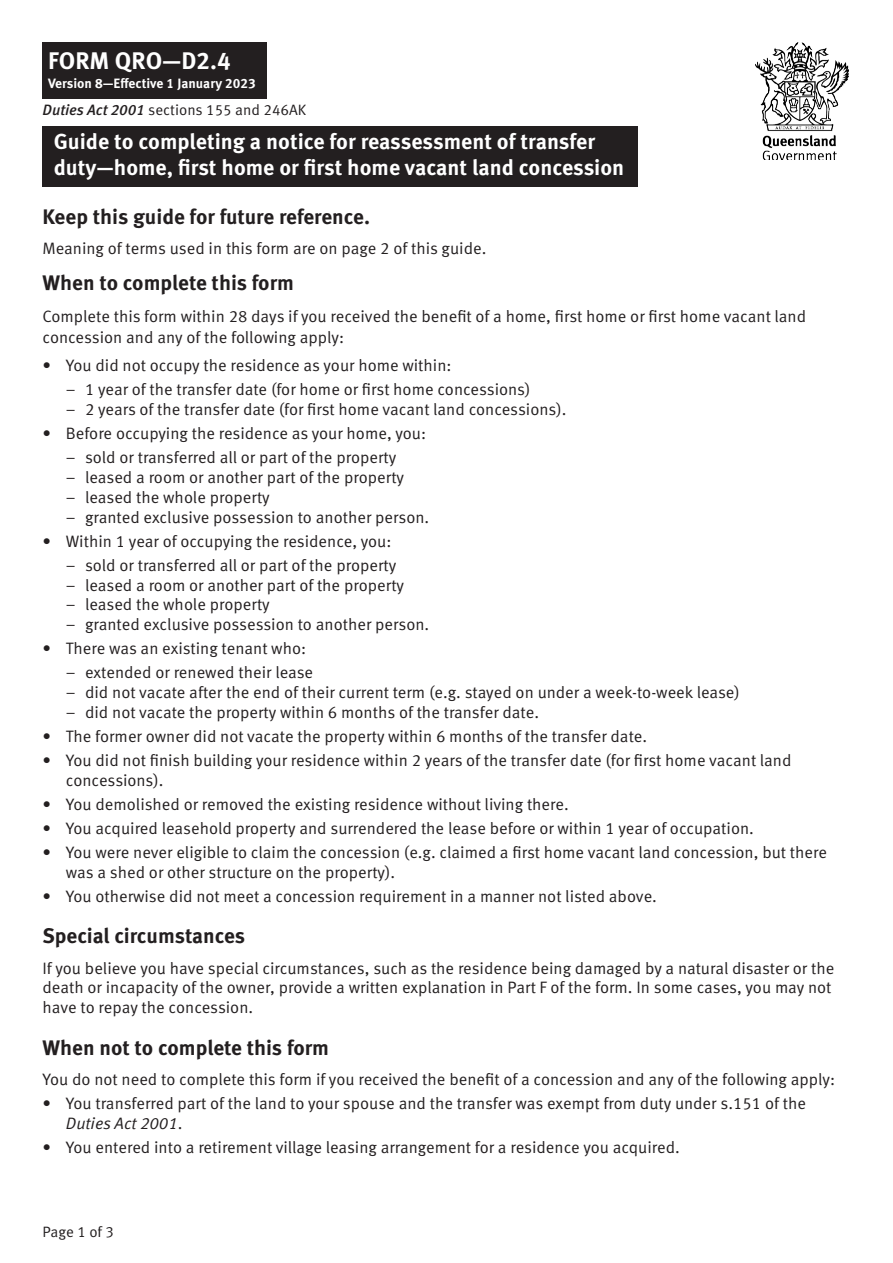
<style>
.page{position:relative;width:893px;height:1263px;background:#fff}
.page>*{position:absolute;margin:0;border:0;box-sizing:border-box;transform-origin:0 0}
.Form_Head{font:700 24px "Meta Pro";color:#fff}
.Heading{font:700 21.75px/26.1px "Meta Pro";color:#fff}
.t1{font:700 21px "Meta Pro";color:#231f20}
.t2{font:16.5px/19.8px "Meta Pro";color:#231f20}
.Italic{font:15px "Meta Pro";color:#231f20}
.Form_text{font:15px "Meta Pro";letter-spacing:-.005em;color:#231f20}
.Form_Head-2{font:700 13.5px "Meta Pro";color:#fff}
.s1{font-weight:500;font-style:italic}
.s2{font-style:italic}
</style>
<div class="page">
<div style="left:43px;top:43px;width:224px;height:56px;background:#231f20"></div>
<div style="left:43px;top:127px;width:595px;height:60px;background:#231f20"></div>
<img style="left:755px;top:43px;width:94px;height:117px">
<p class="Form_Head" style="left:48px;top:46px;width:184px">FORM QRO—D2.4</p>
<p class="Form_Head-2" style="left:48px;top:75px;width:209px">Version 8—Effective 1 January 2023</p>
<p class="Italic" style="left:43px;top:100px;width:265px"><span class="s1">Duties Act 2001</span> sections 155 and 246AK</p>
<p class="Heading" style="left:54px;top:129px;width:572px">Guide to completing a notice for reassessment of transfer duty—home, first home or first home vacant land concession</p>
<p class="t1" style="left:43px;top:203px;width:329px">Keep this guide for future reference.</p>
<p class="t2" style="left:43px;top:239px;width:445px">Meaning of terms used in this form are on page 2 of this guide.</p>
<p class="t1" style="left:43px;top:270px;width:253px">When to complete this form</p>
<p class="t2" style="left:43px;top:306px;width:765px;line-height:21px">Complete this form within 28 days if you received the benefit of a home, first home or first home vacant land concession and any of the following apply:</p>
<p class="t2" style="left:43px;top:356px;width:411px">• You did not occupy the residence as your home within:</p>
<p class="t2" style="left:66px;top:380px;width:466px">– 1 year of the transfer date (for home or first home concessions)</p>
<p class="t2" style="left:66px;top:400px;width:502px">– 2 years of the transfer date (for first home vacant land concessions).</p>
<p class="t2" style="left:43px;top:424px;width:385px">• Before occupying the residence as your home, you:</p>
<p class="t2" style="left:66px;top:448px;width:332px">– sold or transferred all or part of the property</p>
<p class="t2" style="left:66px;top:468px;width:340px">– leased a room or another part of the property</p>
<p class="t2" style="left:66px;top:488px;width:205px">– leased the whole property</p>
<p class="t2" style="left:66px;top:507px;width:365px">– granted exclusive possession to another person.</p>
<p class="t2" style="left:43px;top:531px;width:350px">• Within 1 year of occupying the residence, you:</p>
<p class="t2" style="left:66px;top:556px;width:332px">– sold or transferred all or part of the property</p>
<p class="t2" style="left:66px;top:575px;width:340px">– leased a room or another part of the property</p>
<p class="t2" style="left:66px;top:595px;width:205px">– leased the whole property</p>
<p class="t2" style="left:66px;top:615px;width:365px">– granted exclusive possession to another person.</p>
<p class="t2" style="left:43px;top:639px;width:265px">• There was an existing tenant who:</p>
<p class="t2" style="left:66px;top:663px;width:249px">– extended or renewed their lease</p>
<p class="t2" style="left:66px;top:683px;width:675px">– did not vacate after the end of their current term (e.g. stayed on under a week-to-week lease)</p>
<p class="t2" style="left:66px;top:703px;width:475px">– did not vacate the property within 6 months of the transfer date.</p>
<p class="t2" style="left:43px;top:727px;width:606px">• The former owner did not vacate the property within 6 months of the transfer date.</p>
<p class="t2" style="left:66px;top:751px;width:727px;text-indent:-23px">• You did not finish building your residence within 2 years of the transfer date (for first home vacant land concessions).</p>
<p class="t2" style="left:43px;top:795px;width:528px">• You demolished or removed the existing residence without living there.</p>
<p class="t2" style="left:43px;top:819px;width:713px">• You acquired leasehold property and surrendered the lease before or within 1 year of occupation.</p>
<p class="t2" style="left:66px;top:843px;width:762px;text-indent:-23px">• You were never eligible to claim the concession (e.g. claimed a first home vacant land concession, but there was a shed or other structure on the property).</p>
<p class="t2" style="left:43px;top:887px;width:616px">• You otherwise did not meet a concession requirement in a manner not listed above.</p>
<p class="t1" style="left:43px;top:922px;width:204px">Special circumstances</p>
<p class="t2" style="left:43px;top:958px;width:793px">If you believe you have special circumstances, such as the residence being damaged by a natural disaster or the death or incapacity of the owner, provide a written explanation in Part F of the form. In some cases, you may not have to repay the concession.</p>
<p class="t1" style="left:43px;top:1034px;width:288px">When not to complete this form</p>
<p class="t2" style="left:43px;top:1070px;width:794px">You do not need to complete this form if you received the benefit of a concession and any of the following apply:</p>
<p class="t2" style="left:66px;top:1094px;width:741px;text-indent:-23px">• You transferred part of the land to your spouse and the transfer was exempt from duty under s.151 of the<br><span class="s2">Duties Act 2001</span>.</p>
<p class="t2" style="left:43px;top:1138px;width:639px">• You entered into a retirement village leasing arrangement for a residence you acquired.</p>
<p class="Form_text" style="left:43px;top:1222px;width:73px">Page 1 of 3</p>
</div>
